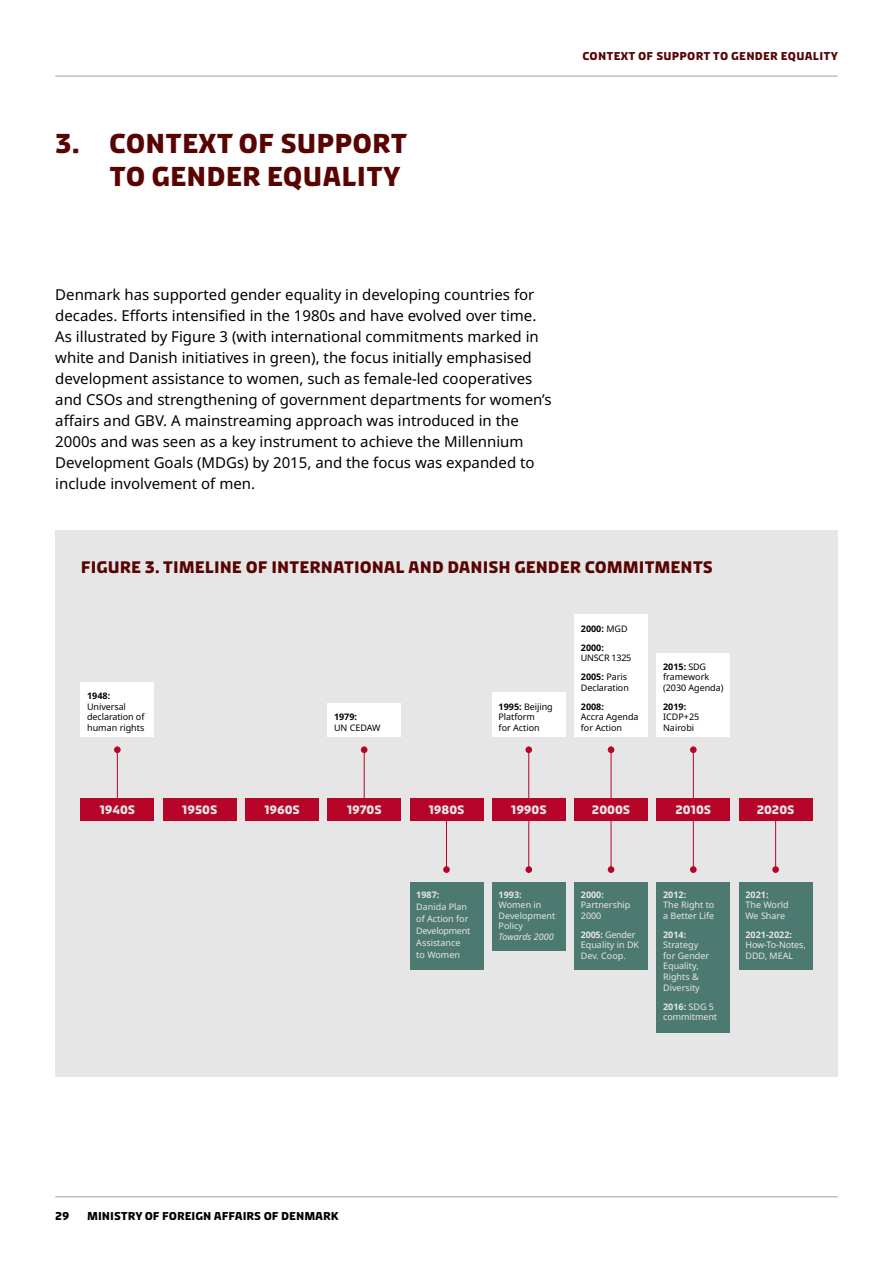
<style>
.page{position:relative;width:893px;height:1263px;background:#fff}
.page>*{position:absolute;margin:0;border:0;box-sizing:border-box;transform-origin:0 0}
.t1{font:700 27px/33px "Diplomacy V2";color:#580403;text-align:right}
.t2{font:700 16.5px "Diplomacy V2";color:#580403}
.t3{font:15px/21px "Noto Sans";color:#000}
.t4{font:700 12px "Diplomacy V2";color:#e6e6e6}
.t5{font:700 11.25px "Diplomacy V2";color:#000}
.t6{font:700 11.25px "Diplomacy V2";letter-spacing:.02em;color:#580403}
.t7{font:9px/10.5px "Noto Sans";color:#e6e6e6}
.t8{font:9px/10.5px "Noto Sans";letter-spacing:-.005em;color:#000}
.t9{font:700 9px "Noto Sans";color:#e6e6e6}
.t10{font:700 9px/19px "Noto Sans";color:#000}
.t11{font:9px/19px "Noto Sans";letter-spacing:-.025em;color:#000}
.t12{font:italic 9px "Noto Sans";color:#e6e6e6}
.t13{font:9px "Noto Sans Regular 2";color:#000}
.s1{font-family:"Noto Sans Regular 2"}
.s2{font-weight:700}
.s3{font-weight:400}
</style>
<div class="page">
<hr style="left:55px;top:75px;width:783px;height:2px;background:#bcbec0">
<hr style="left:55px;top:1196px;width:783px;height:1px;background:#bcbec0">
<div style="left:55px;top:531px;width:783px;height:546px;background:#e6e6e6"></div>
<div style="left:656px;top:990px;width:74px;height:43px;background:#4d7a70"></div>
<img style="left:80px;top:614px;width:733px;height:376px">
<h1 class="t1" style="left:55px;top:127px;width:354px">3. CONTEXT OF SUPPORT<br>TO GENDER EQUALITY</h1>
<p class="t6" style="left:583px;top:48px;width:257px">CONTEXT OF SUPPORT TO GENDER EQUALITY</p>
<p class="t3" style="left:55px;top:284px;width:498px">Denmark has supported gender equality in developing countries for <span class="s1">decades. Efforts intensified in the 1980s and have evolved over time.<br></span>As illustrated by Figure 3 (with international commitments marked in white and Danish initiatives in green), the focus initially emphasised development assistance to women, such as female-led cooperatives and CSOs and strengthening of government departments for women’s <span class="s1">affairs and GBV. A mainstreaming approach was introduced in the </span>2000s and was seen as a key instrument to achieve the Millennium Development Goals (MDGs) by 2015, and the focus was expanded to include involvement of men.</p>
<p class="t2" style="left:81px;top:556px;width:633px">FIGURE 3. TIMELINE OF INTERNATIONAL AND DANISH GENDER COMMITMENTS</p>
<p class="t10" style="left:87px;top:686px;width:25px">1948:</p>
<p class="t8" style="left:87px;top:701px;width:59px">Universal declaration of human rights</p>
<p class="t10" style="left:334px;top:707px;width:25px">1979:</p>
<p class="t8" style="left:334px;top:722px;width:48px">UN CEDAW</p>
<p class="t8" style="left:499px;top:701px;width:56px"><span class="s2">1995:</span> Beijing<br>Platform<br>for Action</p>
<p class="t10" style="left:581px;top:619px;width:48px">2000: <span class="s3">MGD<br></span>2000:</p>
<p class="t11" style="left:581px;top:648px;width:52px">UNSCR 1325<br><span class="s2">2005:</span> Paris</p>
<p class="t8" style="left:581px;top:682px;width:50px">Declaration</p>
<p class="t10" style="left:581px;top:697px;width:25px">2008:</p>
<p class="t8" style="left:581px;top:712px;width:59px">Accra Agenda for Action</p>
<p class="t8" style="left:663px;top:661px;width:62px"><span class="s2">2015:</span> SDG framework (2030 Agenda)</p>
<p class="t10" style="left:663px;top:697px;width:25px">2019:</p>
<p class="t13" style="left:663px;top:710px;width:38px">ICDP+25</p>
<p class="t8" style="left:663px;top:722px;width:33px">Nairobi</p>
<p class="t4" style="left:99px;top:801px;width:37px">1940S</p>
<p class="t4" style="left:182px;top:801px;width:37px">1950S</p>
<p class="t4" style="left:264px;top:801px;width:37px">1960S</p>
<p class="t4" style="left:347px;top:801px;width:36px">1970S</p>
<p class="t4" style="left:428px;top:801px;width:38px">1980S</p>
<p class="t4" style="left:511px;top:801px;width:37px">1990S</p>
<p class="t4" style="left:592px;top:801px;width:40px">2000S</p>
<p class="t4" style="left:675px;top:801px;width:37px">2010S</p>
<p class="t4" style="left:757px;top:801px;width:39px">2020S</p>
<p class="t5" style="left:55px;top:1209px;width:16px">29</p>
<p class="t5" style="left:87px;top:1209px;width:253px">MINISTRY OF FOREIGN AFFAIRS OF DENMARK</p>
<p class="t9" style="left:416px;top:888px;width:25px">1987:</p>
<p class="t7" style="left:416px;top:901px;width:56px;line-height:12px">Danida Plan of Action for<br>Development<br>Assistance to Women</p>
<p class="t9" style="left:499px;top:888px;width:25px">1993:</p>
<p class="t7" style="left:499px;top:900px;width:58px">Women in<br>Development<br>Policy</p>
<p class="t12" style="left:499px;top:930px;width:57px">Towards 2000</p>
<p class="t9" style="left:581px;top:888px;width:25px">2000:</p>
<p class="t7" style="left:581px;top:900px;width:51px">Partnership<br>2000</p>
<p class="t7" style="left:581px;top:930px;width:60px"><span class="s2">2005:</span> Gender<br>Equality in DK<br>Dev. Coop.</p>
<p class="t9" style="left:663px;top:888px;width:25px">2012:</p>
<p class="t7" style="left:663px;top:900px;width:53px">The Right to a Better Life</p>
<p class="t9" style="left:663px;top:928px;width:25px">2014:</p>
<p class="t7" style="left:663px;top:940px;width:48px">Strategy for Gender<br>Equality,<br>Rights &amp;<br>Diversity</p>
<p class="t7" style="left:663px;top:1001px;width:56px"><span class="s2">2016:</span> SDG 5 commitment</p>
<p class="t9" style="left:745px;top:888px;width:25px">2021:</p>
<p class="t7" style="left:745px;top:900px;width:45px">The World<br>We Share</p>
<p class="t9" style="left:745px;top:928px;width:48px">2021-2022:</p>
<p class="t7" style="left:745px;top:940px;width:62px">How-To-Notes,<br>DDD, MEAL</p>
</div>
